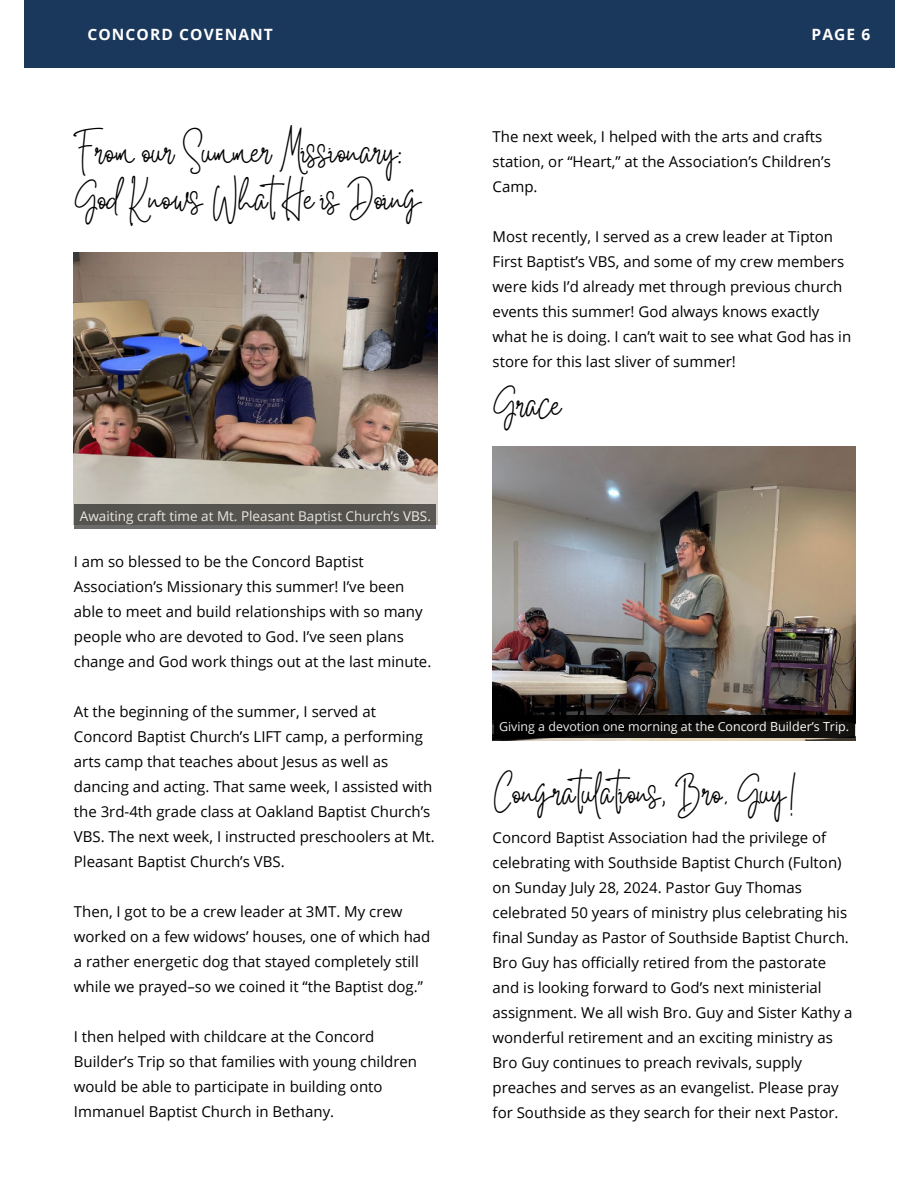
<style>
.page{position:relative;width:918px;height:1188px;background:#fff}
.page>*{position:absolute;margin:0;border:0;box-sizing:border-box;transform-origin:0 0}
.t1{font:30px/47.2px "White Star";color:#000}
.t2{font:700 15.6px "Open Sans";letter-spacing:.07em;color:#fff}
.t3{font:15px/25px "Open Sans";color:#000}
.t4{font:13.5px "Open Sans";color:#fff}
.t5{font:12.45px "Open Sans";color:#fff}
</style>
<div class="page">
<div style="left:24px;top:0;width:870px;height:68px;background:#1a375c"></div>
<img style="left:493px;top:447px;width:363px;height:294px">
<img style="left:74px;top:252px;width:363px;height:273px">
<svg style="left:74px;top:504px;width:362px;height:24px;background:#585652"></svg>
<div style="left:494px;top:715px;width:360px;height:23px;background:linear-gradient(to right,#000,#13110f)"></div>
<p class="t2" style="left:87px;top:24px;width:187px">CONCORD COVENANT</p>
<p class="t2" style="left:812px;top:24px;width:60px">PAGE 6</p>
<h1 class="t1" style="left:74px;top:138px;width:349px">From our Summer Missionary:<br>God Knows WhatHe is Doing</h1>
<p class="t4" style="left:80px;top:507px;width:353px">Awaiting craft time at Mt. Pleasant Baptist Church’s VBS.</p>
<p class="t3" style="left:74px;top:549px;width:359px">I am so blessed to be the Concord Baptist Association’s Missionary this summer! I’ve been able to meet and build relationships with so many people who are devoted to God. I’ve seen plans change and God work things out at the last minute.</p>
<p class="t3" style="left:74px;top:699px;width:362px">At the beginning of the summer, I served at Concord Baptist Church’s LIFT camp, a performing arts camp that teaches about Jesus as well as dancing and acting. That same week, I assisted with the 3rd-4th grade class at Oakland Baptist Church’s VBS. The next week, I instructed preschoolers at Mt.<br>Pleasant Baptist Church’s VBS.</p>
<p class="t3" style="left:74px;top:899px;width:358px">Then, I got to be a crew leader at 3MT. My crew worked on a few widows’ houses, one of which had a rather energetic dog that stayed completely still while we prayed–so we coined it “the Baptist dog.”</p>
<p class="t3" style="left:74px;top:1024px;width:345px">I then helped with childcare at the Concord Builder’s Trip so that families with young children would be able to participate in building onto Immanuel Baptist Church in Bethany.</p>
<p class="t3" style="left:493px;top:124px;width:340px">The next week, I helped with the arts and crafts station, or “Heart,” at the Association’s Children’s<br>Camp.</p>
<p class="t3" style="left:493px;top:224px;width:360px">Most recently, I served as a crew leader at Tipton First Baptist’s VBS, and some of my crew members were kids I’d already met through previous church events this summer! God always knows exactly what he is doing. I can’t wait to see what God has in store for this last sliver of summer!</p>
<h1 class="t1" style="left:493px;top:391px;width:71px">Grace</h1>
<p class="t5" style="left:499px;top:718px;width:352px">Giving a devotion one morning at the Concord Builder’s Trip.</p>
<h1 class="t1" style="left:493px;top:779px;width:306px">Congratulations, Bro. Guy!</h1>
<p class="t3" style="left:493px;top:825px;width:361px">Concord Baptist Association had the privilege of celebrating with Southside Baptist Church (Fulton) on Sunday July 28, 2024. Pastor Guy Thomas celebrated 50 years of ministry plus celebrating his final Sunday as Pastor of Southside Baptist Church.<br>Bro Guy has officially retired from the pastorate and is looking forward to God’s next ministerial assignment. We all wish Bro. Guy and Sister Kathy a wonderful retirement and an exciting ministry as Bro Guy continues to preach revivals, supply preaches and serves as an evangelist. Please pray for Southside as they search for their next Pastor.</p>
</div>
